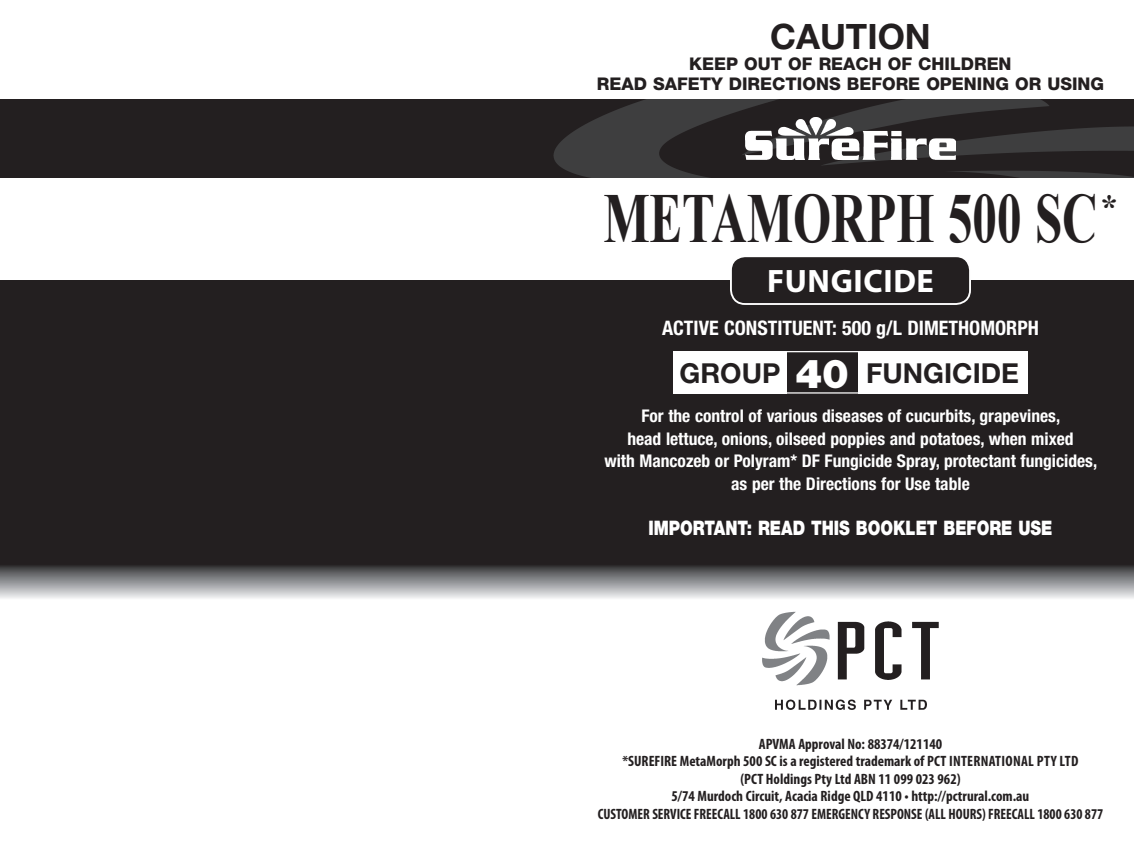
<style>
.page{position:relative;width:1134px;height:851px;background:#fff}
.page>*{position:absolute;margin:0;border:0;box-sizing:border-box;transform-origin:0 0}
.t1{font:700 70px "Times New Roman";color:#231f20;scale:.7 1}
.t2{font:900 40px "Helvetica Neue";color:#fff}
.t3{font:700 35px "Helvetica Neue";color:#231f20}
.t4{font:700 35px "Times New Roman";color:#231f20}
.t5{font:700 32.5px "Myriad Pro";letter-spacing:.02em;color:#fff}
.t6{font:700 27.5px "Helvetica Neue";color:#231f20}
.t7{font:700 condensed 20px "Helvetica Neue";color:#fff}
.t8{font:900 20px "Helvetica Neue";color:#fff;scale:.8 1}
.t9{font:700 condensed 17.5px "Helvetica Neue";color:#fff}
.t10{font:800 17.5px "Helvetica Neue";color:#231f20}
.t11{font:700 condensed 15px "Myriad Pro";color:#231f20}
.t12{font:700 condensed 15px "Myriad Pro";color:#231f20;scale:.95 1}
</style>
<div class="page">
<div style="left:0;top:99px;width:1134px;height:78px;background:#231f20"></div>
<img style="left:553px;top:99px;width:581px;height:78px">
<img style="left:745px;top:117px;width:211px;height:43px">
<div style="left:0;top:280px;width:1134px;height:283px;background:#231f20"></div>
<div style="left:0;top:563px;width:1134px;height:36px;background:linear-gradient(to bottom,#262628,#edeff1)"></div>
<div style="left:731px;top:256px;width:239px;height:48px;background:#231f20;border-radius:14px"></div>
<div style="left:730px;top:255px;width:241px;height:50px;border:2px solid #fff;border-radius:14px"></div>
<img style="left:775px;top:699px;width:152px;height:11px">
<img style="left:762px;top:611px;width:177px;height:75px">
<div style="left:673px;top:351px;width:355px;height:42px;background:#fff"></div>
<div style="left:787px;top:351px;width:70px;height:42px;background:#231f20"></div>
<div style="left:673px;top:351px;width:355px;height:42px;border:1px solid #fff"></div>
<p class="t3" style="left:770px;top:15px;width:162px">CAUTION</p>
<p class="t10" style="left:689px;top:53px;width:324px">KEEP OUT OF REACH OF CHILDREN</p>
<p class="t10" style="left:597px;top:73px;width:509px">READ SAFETY DIRECTIONS BEFORE OPENING OR USING</p>
<p class="t1" style="left:603px;top:170px;width:708px">METAMORPH 500 SC</p>
<p class="t4" style="left:1100px;top:183px;width:19px">*</p>
<p class="t5" style="left:767px;top:260px;width:168px">FUNGICIDE</p>
<p class="t7" style="left:662px;top:315px;width:378px">ACTIVE CONSTITUENT: 500 g/L DIMETHOMORPH</p>
<p class="t6" style="left:680px;top:356px;width:102px">GROUP</p>
<p class="t2" style="left:795px;top:349px;width:55px">40</p>
<p class="t6" style="left:866px;top:356px;width:154px">FUNGICIDE</p>
<p class="t9" style="left:641px;top:405px;width:420px">For the control of various diseases of cucurbits, grapevines,</p>
<p class="t9" style="left:627px;top:428px;width:448px">head lettuce, onions, oilseed poppies and potatoes, when mixed</p>
<p class="t9" style="left:604px;top:450px;width:494px">with Mancozeb or Polyram* DF Fungicide Spray, protectant fungicides,</p>
<p class="t9" style="left:731px;top:473px;width:240px">as per the Directions for Use table</p>
<p class="t8" style="left:648px;top:515px;width:507px">IMPORTANT: READ THIS BOOKLET BEFORE USE</p>
<p class="t11" style="left:759px;top:734px;width:185px">APVMA Approval No: 88374/121140</p>
<p class="t11" style="left:622px;top:751px;width:338px">*SUREFIRE MetaMorph 500 SC is a registered trademark of PCT Internati</p>
<p class="t11" style="left:1005px;top:751px;width:74px">onal PTY LTD</p>
<p class="t11" style="left:740px;top:769px;width:222px">(PCT Holdings Pty Ltd ABN 11 099 023 962)</p>
<p class="t11" style="left:672px;top:786px;width:359px">5/74 Murdoch Circuit, Acacia Ridge QLD 4110 • http://pctrural.com.au</p>
<p class="t12" style="left:598px;top:804px;width:533px">CUSTOMER SERVICE FREECALL 1800 630 877 EMERGENCY RESPONSE (ALL HOURS) FREECALL 1800 630 877</p>
</div>
